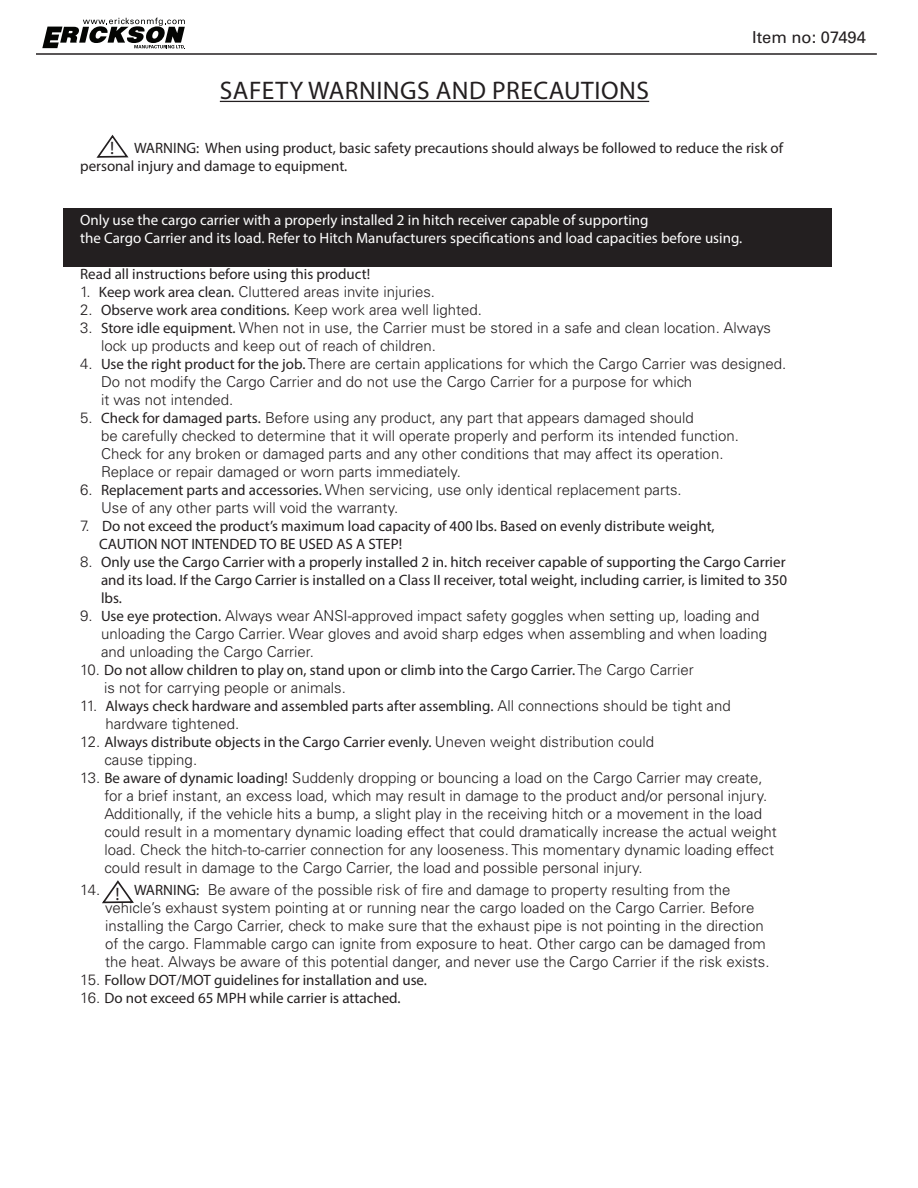
<style>
.page{position:relative;width:918px;height:1188px;background:#fff}
.page>*{position:absolute;margin:0;border:0;box-sizing:border-box;transform-origin:0 0}
.t1{font:25.5px "Myriad Pro";letter-spacing:.02em;color:#231f20}
.t2{font:18px "Myriad Pro";color:#231f20}
.t3{font:16.5px "Univers";color:#231f20}
.t4{font:300 15px/18px "Univers";color:#231f20}
.t5{font:15px/18px "Myriad Pro";color:#231f20}
.t6{font:15px/18px "Myriad Pro";color:#fff}
.s1{font-family:"Myriad Pro";font-weight:400}
.s2{font-family:"Univers";font-weight:300}
</style>
<div class="page">
<hr style="left:36px;top:53px;width:841px;height:2px;background:#231f20">
<svg style="left:42px;top:18px;width:143px;height:31px"></svg>
<div style="left:63px;top:208px;width:769px;height:59px;background:#231f20"></div>
<hr style="left:220px;top:101px;width:429px;height:1px;background:#231f20">
<svg style="left:96px;top:134px;width:33px;height:24px"></svg>
<svg style="left:102px;top:880px;width:32px;height:24px"></svg>
<p class="t1" style="left:220px;top:75px;width:431px">SAFETY WARNINGS AND PRECAUTIONS</p>
<p class="t3" style="left:752px;top:27px;width:115px">Item no: 07494</p>
<p class="t2" style="left:110px;top:137px;width:6px">!</p>
<p class="t5" style="left:80px;top:139px;width:705px;text-indent:54px">WARNING: When using product, basic safety precautions should always be followed to reduce the risk of personal injury and damage to equipment.</p>
<p class="t6" style="left:80px;top:211px;width:664px">Only use the cargo carrier with a properly installed 2 in hitch receiver capable of supporting<br>the Cargo Carrier and its load. Refer to Hitch Manufacturers specifications and load capacities before using.</p>
<p class="t5" style="left:80px;top:265px;width:292px">Read all instructions before using this product!</p>
<p class="t4" style="left:80px;top:283px;width:356px">1. <span class="s1">Keep work area clean.</span> Cluttered areas invite injuries.</p>
<p class="t4" style="left:80px;top:301px;width:403px">2. <span class="s1">Observe work area conditions.</span> Keep work area well lighted.</p>
<p class="t4" style="left:101px;top:319px;width:672px;text-indent:-21px">3. <span class="s1">Store idle equipment.</span> When not in use, the Carrier must be stored in a safe and clean location. Always lock up products and keep out of reach of children.</p>
<p class="t4" style="left:101px;top:355px;width:687px;text-indent:-21px">4. <span class="s1">Use the right product for the job.</span> There are certain applications for which the Cargo Carrier was designed.<br>Do not modify the Cargo Carrier and do not use the Cargo Carrier for a purpose for which<br>it was not intended.</p>
<p class="t4" style="left:101px;top:409px;width:640px;text-indent:-21px">5. <span class="s1">Check for damaged parts.</span> Before using any product, any part that appears damaged should<br>be carefully checked to determine that it will operate properly and perform its intended function.<br>Check for any broken or damaged parts and any other conditions that may affect its operation.<br>Replace or repair damaged or worn parts immediately.</p>
<p class="t4" style="left:101px;top:481px;width:582px;text-indent:-21px">6. <span class="s1">Replacement parts and accessories.</span> When servicing, use only identical replacement parts.<br>Use of any other parts will void the warranty.</p>
<p class="t5" style="left:80px;top:517px;width:636px"><span class="s2">7.</span> Do not exceed the product’s maximum load capacity of 400 lbs. Based on evenly distribute weight,</p>
<p class="t5" style="left:99px;top:535px;width:304px">CAUTION NOT INTENDED TO BE USED AS A STEP!</p>
<p class="t5" style="left:101px;top:553px;width:688px;text-align:justify;text-indent:-21px"><span class="s2">8.</span> Only use the Cargo Carrier with a properly installed 2 in. hitch receiver capable of supporting the Cargo Carrier and its load. If the Cargo Carrier is installed on a Class II receiver, total weight, including carrier, is limited to 350 lbs.</p>
<p class="t4" style="left:101px;top:607px;width:668px;text-indent:-21px">9. <span class="s1">Use eye protection.</span> Always wear ANSI-approved impact safety goggles when setting up, loading and unloading the Cargo Carrier. Wear gloves and avoid sharp edges when assembling and when loading and unloading the Cargo Carrier.</p>
<p class="t5" style="left:104px;top:661px;width:591px;text-indent:-24px"><span class="s2">10.</span> Do not allow children to play on, stand upon or climb into the Cargo Carrier. <span class="s2">The Cargo Carrier is not for carrying people or animals.</span></p>
<p class="t5" style="left:106px;top:697px;width:627px;text-indent:-25px"><span class="s2">11.</span> Always check hardware and assembled parts after assembling. <span class="s2">All connections should be tight and hardware tightened.</span></p>
<p class="t5" style="left:104px;top:733px;width:551px;text-indent:-24px"><span class="s2">12.</span> Always distribute objects in the Cargo Carrier evenly. <span class="s2">Uneven weight distribution could cause tipping.</span></p>
<p class="t4" style="left:104px;top:769px;width:674px;text-indent:-24px">13. <span class="s1">Be aware of dynamic loading!</span> Suddenly dropping or bouncing a load on the Cargo Carrier may create, for a brief instant, an excess load, which may result in damage to the product and/or personal injury.<br>Additionally, if the vehicle hits a bump, a slight play in the receiving hitch or a movement in the load could result in a momentary dynamic loading effect that could dramatically increase the actual weight load. Check the hitch-to-carrier connection for any looseness. This momentary dynamic loading effect could result in damage to the Cargo Carrier, the load and possible personal injury.</p>
<p class="t4" style="left:105px;top:881px;width:666px;text-indent:-25px">14. <span class="s1">WARNING:</span> Be aware of the possible risk of fire and damage to property resulting from the vehicle’s exhaust system pointing at or running near the cargo loaded on the Cargo Carrier. Before installing the Cargo Carrier, check to make sure that the exhaust pipe is not pointing in the direction of the cargo. Flammable cargo can ignite from exposure to heat. Other cargo can be damaged from the heat. Always be aware of this potential danger, and never use the Cargo Carrier if the risk exists.</p>
<p class="t5" style="left:80px;top:971px;width:348px"><span class="s2">15.</span> Follow DOT/MOT guidelines for installation and use.</p>
<p class="t5" style="left:80px;top:989px;width:322px"><span class="s2">16.</span> Do not exceed 65 MPH while carrier is attached.</p>
<p class="t2" style="left:116px;top:882px;width:6px">!</p>
</div>
